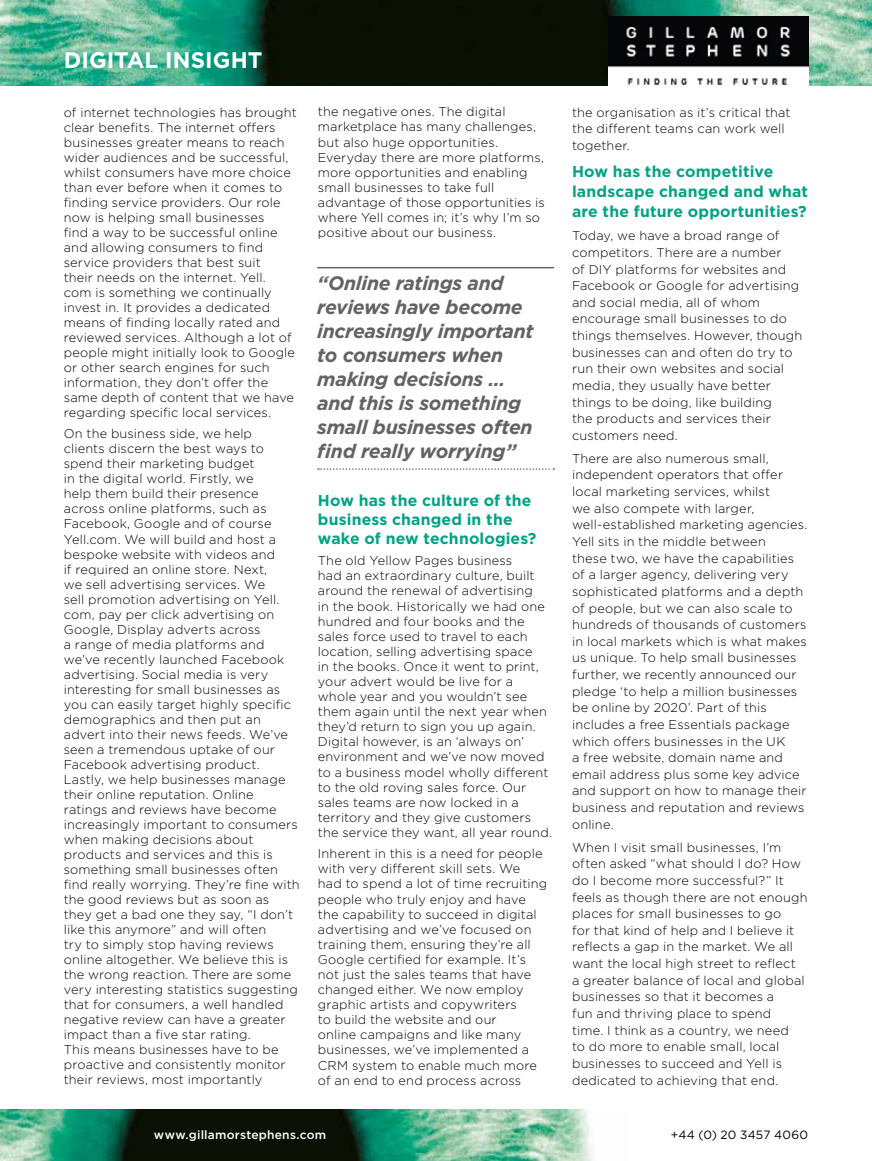
<style>
.page{position:relative;width:872px;height:1161px;background:#fff}
.page>*{position:absolute;margin:0;border:0;box-sizing:border-box;transform-origin:0 0}
.t1{font:700 22.5px "Gotham";color:#fff}
.t2{font:italic 700 19.5px/24px "Gotham";letter-spacing:-.015em;color:#646363}
.t3{font:700 15.75px/18.8px "Gotham";letter-spacing:.01em;color:#00a383}
.t4{font:300 12.75px/15px "Gotham";letter-spacing:.01em;color:#000}
.t5{font:500 12px "Gotham";letter-spacing:.02em;color:#fff}
.t6{font:12px "Gotham";letter-spacing:.025em;color:#000}
</style>
<div class="page">
<img style="left:0;top:1110px;width:592px;height:51px">
<img style="left:0;top:0;width:872px;height:85px">
<img style="left:608px;top:17px;width:200px;height:68px">
<div style="left:56px;top:42px;width:215px;height:36px;background:#00a383;opacity:.75"></div>
<hr style="left:317px;top:267px;width:237px;height:1px;background:#646363">
<svg style="left:318px;top:468px;width:236px;height:2px"></svg>
<h1 class="t1" style="left:64px;top:45px;width:200px">DIGITAL INSIGHT</h1>
<p class="t4" style="left:64px;top:104px;width:234px">of internet technologies has brought clear benefits. The internet offers businesses greater means to reach wider audiences and be successful, whilst consumers have more choice than ever before when it comes to finding service providers. Our role now is helping small businesses<br>find a way to be successful online and allowing consumers to find service providers that best suit<br>their needs on the internet. Yell.<br>com is something we continually invest in. It provides a dedicated means of finding locally rated and reviewed services. Although a lot of people might initially look to Google or other search engines for such information, they don’t offer the same depth of content that we have regarding specific local services.</p>
<p class="t4" style="left:64px;top:426px;width:237px">On the business side, we help<br>clients discern the best ways to spend their marketing budget<br>in the digital world. Firstly, we<br>help them build their presence across online platforms, such as Facebook, Google and of course Yell.com. We will build and host a bespoke website with videos and<br>if required an online store. Next,<br>we sell advertising services. We<br>sell promotion advertising on Yell. com, pay per click advertising on Google, Display adverts across<br>a range of media platforms and we’ve recently launched Facebook advertising. Social media is very interesting for small businesses as you can easily target highly specific demographics and then put an advert into their news feeds. We’ve seen a tremendous uptake of our Facebook advertising product.<br>Lastly, we help businesses manage their online reputation. Online ratings and reviews have become increasingly important to consumers when making decisions about products and services and this is something small businesses often find really worrying. They’re fine with the good reviews but as soon as they get a bad one they say, “I don’t like this anymore” and will often<br>try to simply stop having reviews online altogether. We believe this is the wrong reaction. There are some very interesting statistics suggesting that for consumers, a well handled negative review can have a greater impact than a five star rating.<br>This means businesses have to be proactive and consistently monitor their reviews, most importantly</p>
<p class="t4" style="left:318px;top:104px;width:228px">the negative ones. The digital marketplace has many challenges, but also huge opportunities.<br>Everyday there are more platforms, more opportunities and enabling small businesses to take full advantage of those opportunities is where Yell comes in; it’s why I’m so positive about our business.</p>
<h2 class="t2" style="left:317px;top:271px;width:218px">“Online ratings and reviews have become increasingly important to consumers when making decisions … and this is something small businesses often find really worrying”</h2>
<p class="t3" style="left:318px;top:491px;width:220px">How has the culture of the business changed in the wake of new technologies?</p>
<p class="t4" style="left:318px;top:553px;width:235px">The old Yellow Pages business<br>had an extraordinary culture, built around the renewal of advertising<br>in the book. Historically we had one hundred and four books and the sales force used to travel to each location, selling advertising space<br>in the books. Once it went to print, your advert would be live for a whole year and you wouldn’t see them again until the next year when they’d return to sign you up again.<br>Digital however, is an ‘always on’ environment and we’ve now moved to a business model wholly different to the old roving sales force. Our sales teams are now locked in a territory and they give customers the service they want, all year round.</p>
<p class="t4" style="left:318px;top:846px;width:231px">Inherent in this is a need for people with very different skill sets. We had to spend a lot of time recruiting people who truly enjoy and have the capability to succeed in digital advertising and we’ve focused on training them, ensuring they’re all<br>Google certified for example. It’s not just the sales teams that have changed either. We now employ graphic artists and copywriters<br>to build the website and our<br>online campaigns and like many businesses, we’ve implemented a<br>CRM system to enable much more of an end to end process across</p>
<p class="t4" style="left:572px;top:103px;width:220px;line-height:16.6px">the organisation as it’s critical that the different teams can work well together.</p>
<p class="t3" style="left:572px;top:161px;width:238px;line-height:20.4px">How has the competitive landscape changed and what are the future opportunities?</p>
<p class="t4" style="left:572px;top:227px;width:232px;line-height:16.6px">Today, we have a broad range of competitors. There are a number<br>of DIY platforms for websites and<br>Facebook or Google for advertising and social media, all of whom encourage small businesses to do things themselves. However, though businesses can and often do try to run their own websites and social media, they usually have better things to be doing, like building<br>the products and services their customers need.</p>
<p class="t4" style="left:572px;top:450px;width:237px;line-height:16.6px">There are also numerous small, independent operators that offer local marketing services, whilst<br>we also compete with larger, well-established marketing agencies.<br>Yell sits in the middle between<br>these two, we have the capabilities of a larger agency, delivering very sophisticated platforms and a depth of people, but we can also scale to hundreds of thousands of customers in local markets which is what makes us unique. To help small businesses further, we recently announced our pledge ‘to help a million businesses be online by 2020’. Part of this includes a free Essentials package which offers businesses in the UK<br>a free website, domain name and email address plus some key advice and support on how to manage their business and reputation and reviews online.</p>
<p class="t4" style="left:572px;top:838px;width:237px;line-height:16.6px">When I visit small businesses, I’m often asked “what should I do? How do I become more successful?” It feels as though there are not enough places for small businesses to go<br>for that kind of help and I believe it reflects a gap in the market. We all want the local high street to reflect<br>a greater balance of local and global businesses so that it becomes a<br>fun and thriving place to spend<br>time. I think as a country, we need<br>to do more to enable small, local businesses to succeed and Yell is dedicated to achieving that end.</p>
<p class="t5" style="left:154px;top:1127px;width:174px">www.gillamorstephens.com</p>
<p class="t6" style="left:671px;top:1127px;width:139px">+44 (0) 20 3457 4060</p>
</div>
